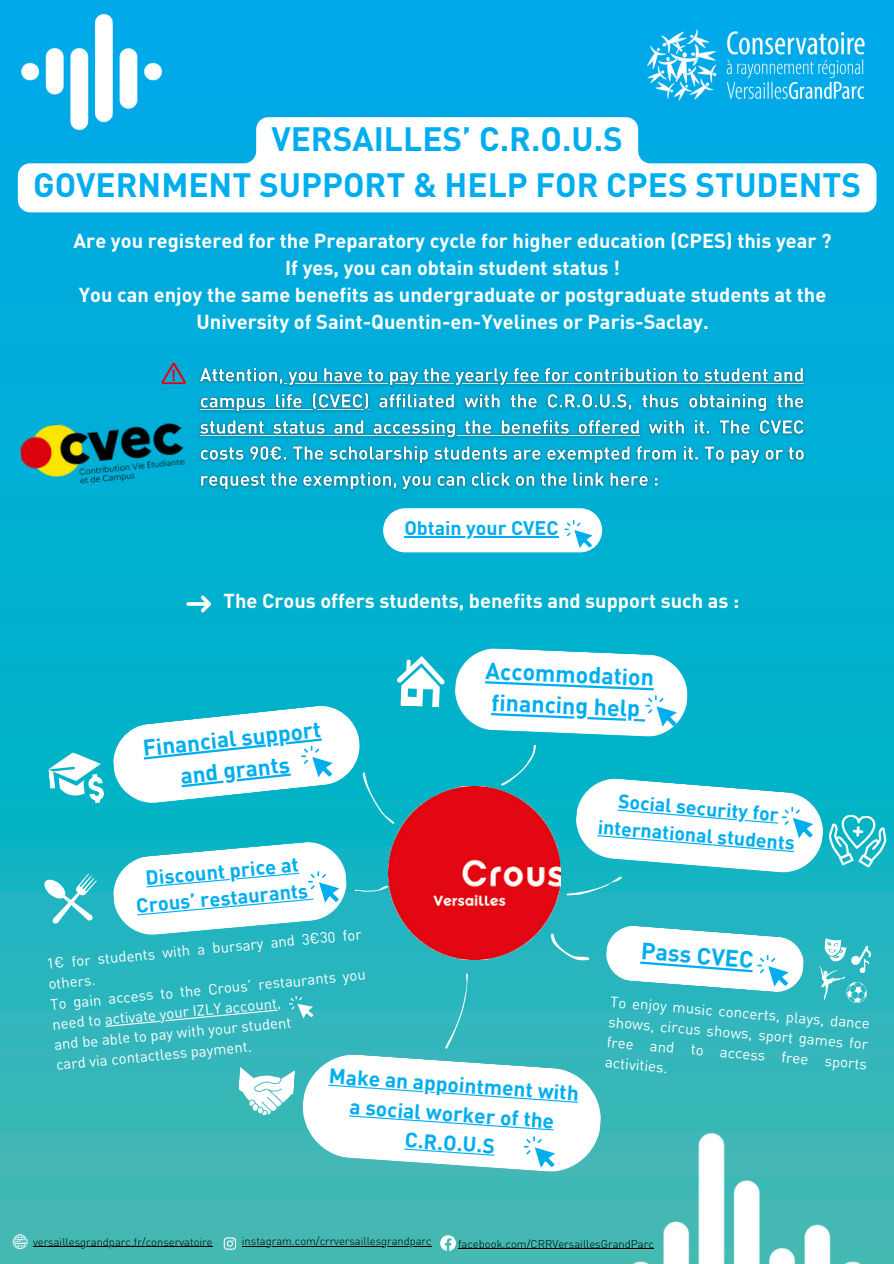
<style>
.page{position:relative;width:894px;height:1264px;background:#fff}
.page>*{position:absolute;margin:0;border:0;box-sizing:border-box;transform-origin:0 0}
.t1{font:700 33.3px "DINOT";color:#00aeef}
.t2{font:700 23.4px "DINOT";color:#00aeef}
.t3{font:700 23.1px/31.3px "DINOT";color:#00aeef;text-align:center}
.t4{font:700 22.5px/31.5px "DINOT";color:#00aeef;text-align:center}
.t5{font:700 20.85px/29.2px "DINOT";color:#00aeef;text-align:center}
.t6{font:700 20.1px/27px "DINOT";color:#00aeef;text-align:center}
.t7{font:700 19.95px/27px "DINOT";color:#fff;text-align:center}
.t8{font:700 19.5px/27.2px "DINOT";color:#00aeef;text-align:center}
.t9{font:15px/21.3px "DINOT";color:#fff}
.t10{font:300 11.25px "DINOT";color:#000}
.t11{font:300 11.1px "DINOT";color:#000}
</style>
<div class="page">
<img style="left:0;top:0;width:893px;height:1263px">
<img style="left:637px;top:23px;width:238px;height:83px">
<img style="left:0;top:0;width:212px;height:193px">
<img style="left:573px;top:1125px;width:320px;height:138px">
<svg style="left:440px;top:1235px;width:16px;height:15px"></svg>
<hr style="left:458px;top:1248px;width:195px;height:1px;background:#000">
<svg style="left:224px;top:1237px;width:12px;height:12px"></svg>
<hr style="left:242px;top:1246px;width:189px;height:1px;background:#000">
<svg style="left:13px;top:1234px;width:14px;height:14px"></svg>
<hr style="left:33px;top:1246px;width:180px;height:1px;background:#000">
<svg style="left:42px;top:648px;width:845px;height:525px"></svg>
<img style="left:18px;top:413px;width:168px;height:78px">
<svg style="left:18px;top:117px;width:858px;height:95px"></svg>
<img style="left:195px;top:363px;width:614px;height:133px">
<svg style="left:383px;top:508px;width:219px;height:44px"></svg>
<hr style="left:404px;top:536px;width:154px;height:1px;background:#00aeef">
<svg style="left:186px;top:595px;width:25px;height:17px"></svg>
<svg style="left:161px;top:363px;width:25px;height:21px"></svg>
<p class="t1" style="left:271px;top:125px;width:353px">VERSAILLES’ C.R.O.U.S</p>
<p class="t1" style="left:33px;top:171px;width:829px">GOVERNMENT SUPPORT &amp; HELP FOR CPES STUDENTS</p>
<p class="t7" style="left:73px;top:229px;width:759px">Are you registered for the Preparatory cycle for higher education (CPES) this year ?</p>
<p class="t7" style="left:285px;top:256px;width:336px">If yes, you can obtain student status !</p>
<p class="t7" style="left:79px;top:283px;width:748px">You can enjoy the same benefits as undergraduate or postgraduate students at the<br>University of Saint-Quentin-en-Yvelines or Paris-Saclay.</p>
<p class="t8" style="left:404px;top:516px;width:156px">Obtain your CVEC</p>
<p class="t7" style="left:223px;top:589px;width:517px">The Crous offers students, benefits and support such as :</p>
<p class="t4" style="left:141px;top:734px;width:180px;rotate:-6deg">Financial support and grants</p>
<p class="t6" style="left:133px;top:867px;width:174px;rotate:-5deg">Discount price at<br>Crous’ restaurants</p>
<p class="t3" style="left:486px;top:657px;width:170px;rotate:2deg">Accommodation financing help</p>
<p class="t8" style="left:601px;top:787px;width:199px;rotate:5deg">Social security for international students</p>
<p class="t9" style="left:46px;top:953px;width:318px;rotate:-5deg">1€ for students with a bursary and 3€30 for others.</p>
<p class="t9" style="left:50px;top:994px;width:318px;line-height:20.7px;rotate:-5deg">To gain access to the Crous’ restaurants you need to activate your IZLY account,</p>
<p class="t9" style="left:53px;top:1034px;width:239px;rotate:-5deg">and be able to pay with your student</p>
<p class="t9" style="left:55px;top:1054px;width:198px;rotate:-5deg">card via contactless payment.</p>
<p class="t5" style="left:330px;top:1063px;width:252px;rotate:4deg">Make an appointment with a social worker of the<br>C.R.O.U.S</p>
<p class="t2" style="left:641px;top:941px;width:114px;rotate:4deg">Pass CVEC</p>
<p class="t9" style="left:611px;top:992px;width:262px;rotate:5deg">To enjoy music concerts, plays, dance</p>
<p class="t9" style="left:607px;top:1033px;width:69px;line-height:20.2px;rotate:5deg">free and activities.</p>
<p class="t9" style="left:691px;top:1039px;width:178px;rotate:5deg">to access free sports</p>
<p class="t9" style="left:609px;top:1012px;width:262px;rotate:5deg">shows, circus shows, sport games for</p>
<p class="t10" style="left:33px;top:1237px;width:181px">versaillesgrandparc.fr/conservatoire</p>
<p class="t11" style="left:242px;top:1236px;width:191px">instagram.com/crrversaillesgrandparc</p>
<p class="t10" style="left:458px;top:1238px;width:197px">facebook.com/CRRVersaillesGrandParc</p>
</div>
